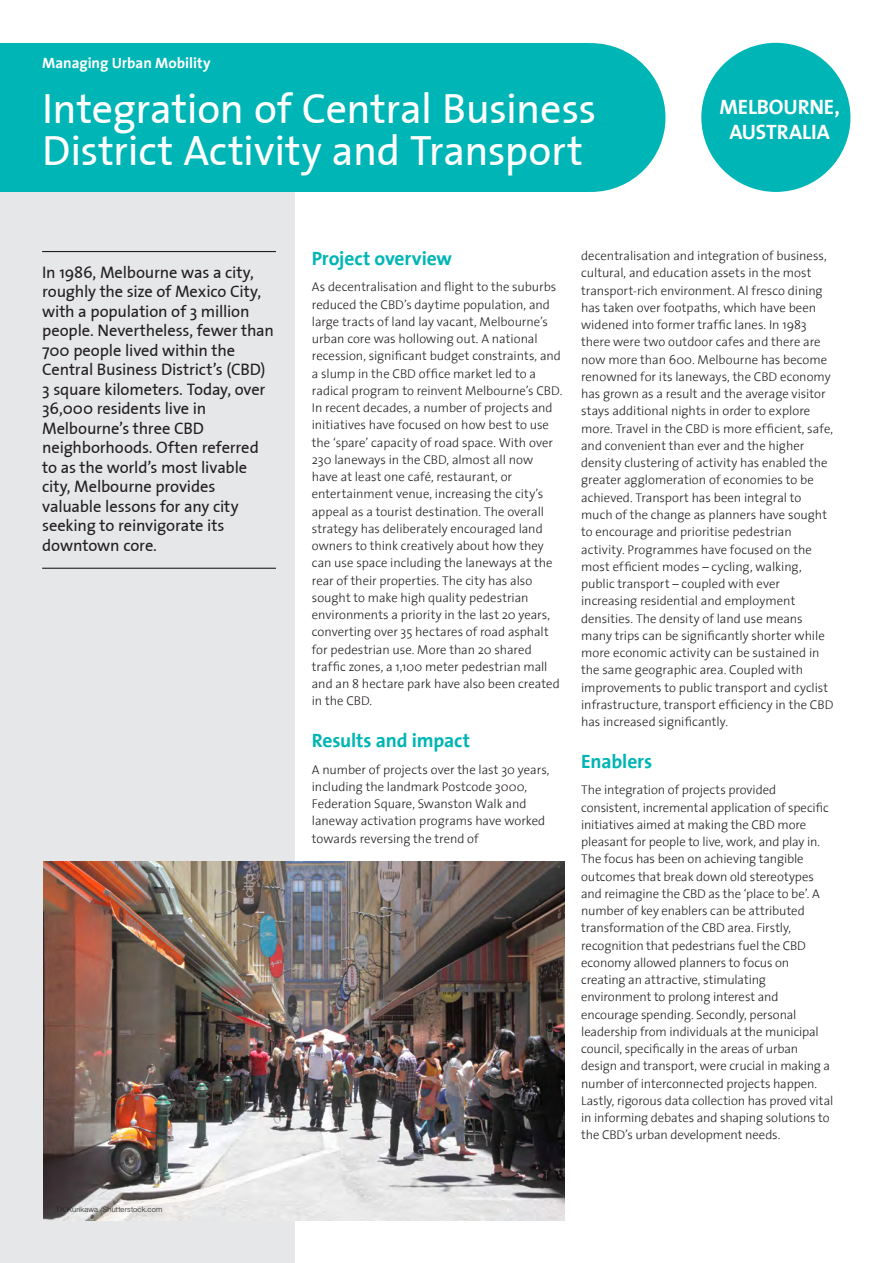
<style>
.page{position:relative;width:893px;height:1263px;background:#fff}
.page>*{position:absolute;margin:0;border:0;box-sizing:border-box;transform-origin:0 0}
.Case_study_head_2{font:42px/42px "The Sans Plain";letter-spacing:-.01em;color:#fff}
.Case_study{font:700 21px/25.2px "The Sans";letter-spacing:-.005em;color:#fff;text-align:center}
.Head_2{font:700 19.5px "The Sans";letter-spacing:-.005em;color:#00b5b5}
.Quote_pullout_box{font:16.5px/19.5px "The Sans Plain";letter-spacing:-.01em;color:#231f20}
.Appendix_subhead{font:700 15px "The Sans";color:#fff}
.Body_text_full{font:300 12.75px/17.2px "The Sans";letter-spacing:-.005em;color:#231f20}
.Copyright{font:300 7.5px "Helvetica Neue";letter-spacing:.025em;color:#231f20}
</style>
<div class="page">
<div style="left:0;top:192px;width:295px;height:1071px;background:#e6e7e9"></div>
<div style="left:0;top:43px;width:589px;height:149px;background:#00b5b5"></div>
<div style="left:517px;top:43px;width:148px;height:149px;background:#00b5b5;border-radius:50%"></div>
<div style="left:701px;top:43px;width:149px;height:149px;background:#00b5b5;border-radius:50%"></div>
<img style="left:43px;top:862px;width:521px;height:358px">
<hr style="left:42px;top:251px;width:234px;height:1px;background:#231f20">
<hr style="left:42px;top:568px;width:234px;height:1px;background:#231f20">
<p class="Appendix_subhead" style="left:42px;top:51px;width:170px">Managing Urban Mobility</p>
<p class="Case_study_head_2" style="left:42px;top:87px;width:556px">Integration of Central Business<br>District Activity and Transport</p>
<p class="Case_study" style="left:719px;top:94px;width:122px">MELBOURNE,<br>AUSTRALIA</p>
<p class="Quote_pullout_box" style="left:42px;top:262px;width:233px">In 1986, Melbourne was a city, roughly the size of Mexico City, with a population of 3 million people. Nevertheless, fewer than<br>700 people lived within the<br>Central Business District’s (CBD)<br>3 square kilometers. Today, over<br>36,000 residents live in<br>Melbourne’s three CBD neighborhoods. Often referred to as the world’s most livable city, Melbourne provides valuable lessons for any city seeking to reinvigorate its downtown core.</p>
<p class="Copyright" style="left:56px;top:1205px;width:108px">TK Kurikawa /Shutterstock.com</p>
<p class="Head_2" style="left:312px;top:242px;width:142px">Project overview</p>
<p class="Body_text_full" style="left:312px;top:278px;width:252px">As decentralisation and flight to the suburbs reduced the CBD’s daytime population, and large tracts of land lay vacant, Melbourne’s urban core was hollowing out. A national recession, significant budget constraints, and a slump in the CBD office market led to a radical program to reinvent Melbourne’s CBD.<br>In recent decades, a number of projects and initiatives have focused on how best to use the ‘spare’ capacity of road space. With over 230 laneways in the CBD, almost all now have at least one café, restaurant, or entertainment venue, increasing the city’s appeal as a tourist destination. The overall strategy has deliberately encouraged land owners to think creatively about how they can use space including the laneways at the rear of their properties. The city has also sought to make high quality pedestrian environments a priority in the last 20 years, converting over 35 hectares of road asphalt for pedestrian use. More than 20 shared traffic zones, a 1,100 meter pedestrian mall and an 8 hectare park have also been created in the CBD.</p>
<p class="Head_2" style="left:312px;top:724px;width:160px">Results and impact</p>
<p class="Body_text_full" style="left:312px;top:760px;width:239px">A number of projects over the last 30 years, including the landmark Postcode 3000, Federation Square, Swanston Walk and laneway activation programs have worked towards reversing the trend of</p>
<p class="Body_text_full" style="left:581px;top:247px;width:254px">decentralisation and integration of business, cultural, and education assets in the most transport-rich environment. Al fresco dining has taken over footpaths, which have been widened into former traffic lanes. In 1983 there were two outdoor cafes and there are now more than 600. Melbourne has become renowned for its laneways, the CBD economy has grown as a result and the average visitor stays additional nights in order to explore more. Travel in the CBD is more efficient, safe, and convenient than ever and the higher density clustering of activity has enabled the greater agglomeration of economies to be achieved. Transport has been integral to much of the change as planners have sought to encourage and prioritise pedestrian activity. Programmes have focused on the most efficient modes – cycling, walking, public transport – coupled with ever increasing residential and employment densities. The density of land use means many trips can be significantly shorter while more economic activity can be sustained in the same geographic area. Coupled with improvements to public transport and cyclist infrastructure, transport efficiency in the CBD has increased significantly.</p>
<p class="Head_2" style="left:581px;top:745px;width:73px">Enablers</p>
<p class="Body_text_full" style="left:581px;top:781px;width:254px">The integration of projects provided consistent, incremental application of specific initiatives aimed at making the CBD more pleasant for people to live, work, and play in.<br>The focus has been on achieving tangible outcomes that break down old stereotypes and reimagine the CBD as the ‘place to be’. A number of key enablers can be attributed transformation of the CBD area. Firstly, recognition that pedestrians fuel the CBD economy allowed planners to focus on creating an attractive, stimulating environment to prolong interest and encourage spending. Secondly, personal leadership from individuals at the municipal council, specifically in the areas of urban design and transport, were crucial in making a number of interconnected projects happen.<br>Lastly, rigorous data collection has proved vital in informing debates and shaping solutions to the CBD’s urban development needs.</p>
</div>
